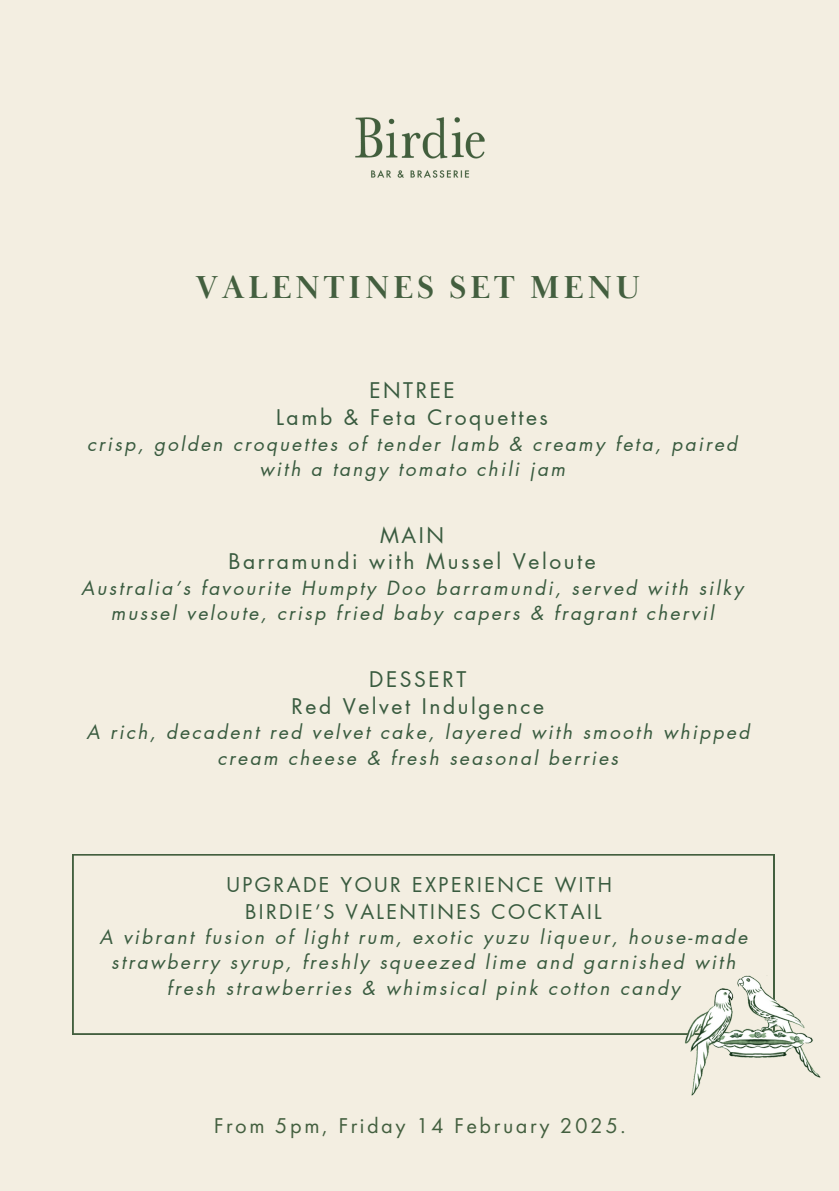
<style>
.page{position:relative;width:839px;height:1191px;background:#fff}
.page>*{position:absolute;margin:0;border:0;box-sizing:border-box;transform-origin:0 0}
.t1{font:700 32.8px "Baskerville Display PT";letter-spacing:.115em;color:#435f3f}
.t2{font:22.2px "Futura PT";letter-spacing:.115em;color:#435f3f}
.t3{font:21px "Futura LT Pro";letter-spacing:.12em;color:#395b3f}
.t4{font:19.8px/27px "Futura LT Pro";letter-spacing:.12em;color:#395b3f;text-align:center}
.t5{font:italic 19px/25.6px "Futura LT Pro";letter-spacing:.12em;color:#395b3f;text-align:center}
</style>
<div class="page">
<div style="left:0;top:0;width:838px;height:1191px;background:#f3eee1"></div>
<img style="left:355px;top:117px;width:130px;height:61px">
<svg style="left:72px;top:854px;width:702px;height:180px"></svg>
<img style="left:673px;top:953px;width:148px;height:143px">
<h4 class="t1" style="left:195px;top:267px;width:446px">VALENTINES SET MENU</h4>
<p class="t3" style="left:369px;top:381px;width:87px">ENTREE</p>
<h2 class="t3" style="left:276px;top:408px;width:273px">Lamb &amp; Feta Croquettes</h2>
<p class="t5" style="left:87px;top:432px;width:651px">crisp, golden croquettes of tender lamb &amp; creamy feta, paired with a tangy tomato chili jam</p>
<p class="t3" style="left:380px;top:525px;width:65px">MAIN</p>
<h2 class="t3" style="left:228px;top:552px;width:369px">Barramundi with Mussel Veloute</h2>
<p class="t5" style="left:81px;top:576px;width:663px">Australia’s favourite Humpty Doo barramundi, served with silky mussel veloute, crisp fried baby capers &amp; fragrant chervil</p>
<p class="t3" style="left:369px;top:669px;width:98px">DESSERT</p>
<h2 class="t3" style="left:291px;top:696px;width:254px">Red Velvet Indulgence</h2>
<p class="t5" style="left:86px;top:720px;width:664px">A rich, decadent red velvet cake, layered with smooth whipped cream cheese &amp; fresh seasonal berries</p>
<h1 class="t4" style="left:226px;top:872px;width:387px">UPGRADE YOUR EXPERIENCE WITH<br>BIRDIE’S VALENTINES COCKTAIL</h1>
<p class="t5" style="left:99px;top:925px;width:649px">A vibrant fusion of light rum, exotic yuzu liqueur, house-made strawberry syrup, freshly squeezed lime and garnished with fresh strawberries &amp; whimsical pink cotton candy</p>
<p class="t2" style="left:214px;top:1112px;width:413px">From 5pm, Friday 14 February 2025.</p>
</div>
